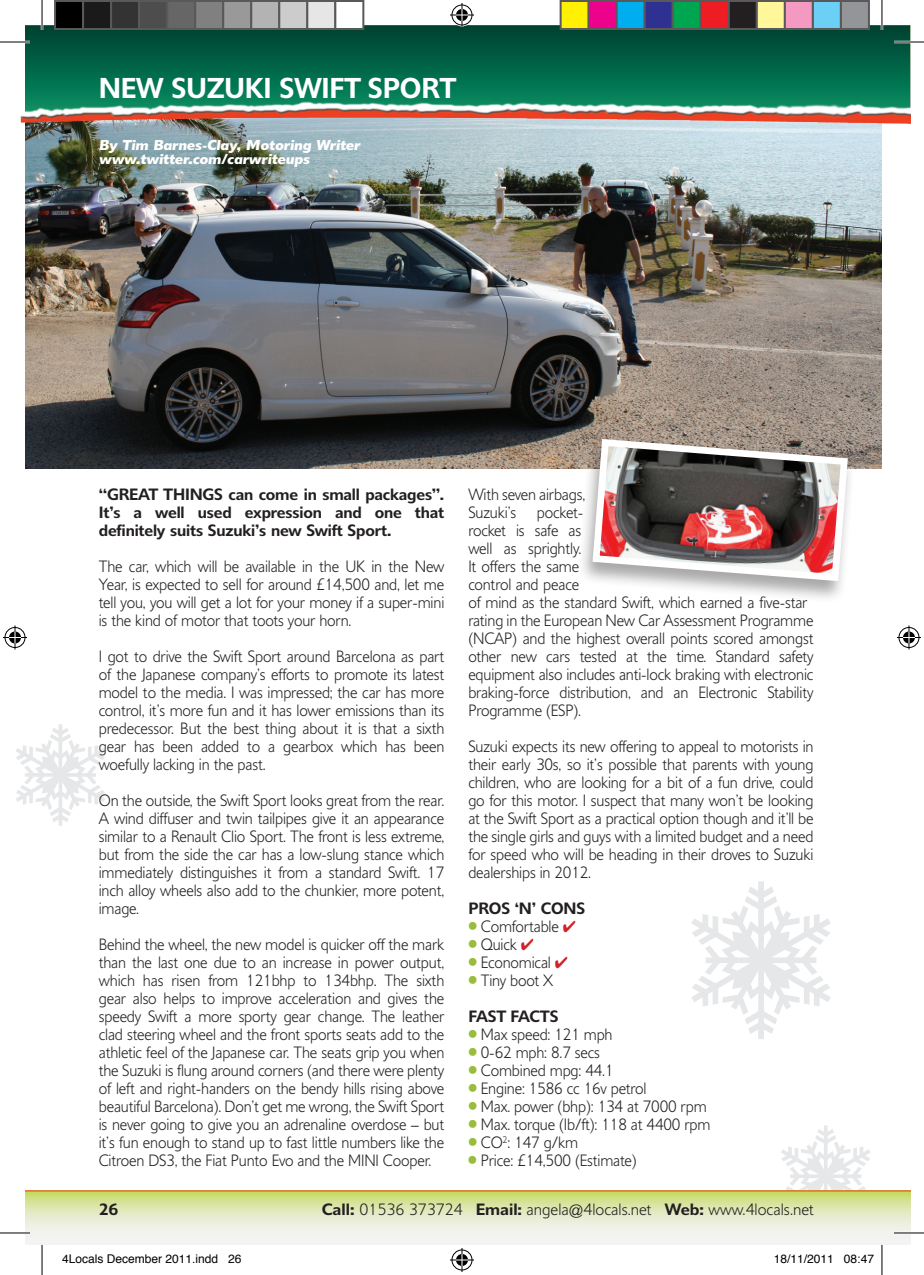
<style>
.page{position:relative;width:924px;height:1275px;background:#fff}
.page>*{position:absolute;margin:0;border:0;box-sizing:border-box;transform-origin:0 0}
.t1{font:600 28px "Delargo DT";letter-spacing:-.01em;color:#fff;scale:.94 1}
.t2{font:300 19.6px "Delargo DT";color:#fff}
.t3{font:600 19.6px "Delargo DT";color:#fff}
.t4{font:300 16px/18px "Delargo DT";letter-spacing:-.01em;color:#231f20;text-align:justify;scale:.96 1}
.t5{font:600 16px/18px "Delargo DT";letter-spacing:-.01em;color:#231f20;text-align:justify;scale:.96 1}
.t6{font:300 16px "Delargo DT";letter-spacing:-.01em;color:#231f20}
.t7{font:600 16px "Delargo DT";letter-spacing:-.01em;color:#231f20;scale:.95 1}
.t8{font:italic 700 14px/14px "Delargo DT";color:#fff}
.t9{font:12px "Helvetica";color:#000}
.s1{font-size:28px}
.s2{font-weight:600}
.s3{color:#98bd3d}
.s4{color:#d42027}
</style>
<div class="page">
<svg style="left:781px;top:1125px;width:89px;height:65px"></svg>
<svg style="left:16px;top:724px;width:89px;height:101px"></svg>
<svg style="left:691px;top:881px;width:139px;height:158px"></svg>
<img style="left:25px;top:146px;width:856px;height:322px">
<div style="left:577px;top:438px;width:278px;height:165px;background:#231f20;opacity:.39"></div>
<img style="left:588px;top:435px;width:263px;height:150px">
<svg style="left:25px;top:1191px;width:884px;height:53px"></svg>
<svg style="left:25px;top:25px;width:884px;height:64px;background:#005d42"></svg>
<hr style="left:25px;top:1190px;width:884px;height:1px;background:#ee3e23">
<img style="left:20px;top:89px;width:889px;height:57px">
<hr style="left:0;top:41px;width:30px;height:2px;background:#fff">
<hr style="left:893px;top:41px;width:30px;height:2px;background:#fff">
<hr style="left:0;top:1231px;width:30px;height:3px;background:#fff">
<hr style="left:893px;top:1231px;width:30px;height:3px;background:#fff">
<hr style="left:41px;top:0;width:2px;height:30px;background:#fff">
<hr style="left:880px;top:0;width:2px;height:30px;background:#fff">
<hr style="left:0;top:42px;width:30px;height:1px;background:#000">
<hr style="left:893px;top:42px;width:30px;height:1px;background:#000">
<hr style="left:0;top:1232px;width:30px;height:1px;background:#000">
<hr style="left:893px;top:1232px;width:30px;height:1px;background:#000">
<hr style="left:42px;top:0;width:1px;height:30px;background:#000">
<hr style="left:42px;top:1245px;width:1px;height:30px;background:#000">
<hr style="left:881px;top:0;width:1px;height:30px;background:#000">
<hr style="left:881px;top:1245px;width:1px;height:30px;background:#000">
<svg style="left:450px;top:3px;width:24px;height:24px"></svg>
<svg style="left:450px;top:1248px;width:24px;height:24px"></svg>
<svg style="left:3px;top:625px;width:24px;height:24px"></svg>
<svg style="left:897px;top:625px;width:23px;height:24px"></svg>
<div style="left:55px;top:1px;width:28px;height:28px;background:#000"></div>
<div style="left:54px;top:0;width:30px;height:30px;border:2px solid #595959"></div>
<div style="left:83px;top:1px;width:28px;height:28px;background:#1a1a1a"></div>
<div style="left:82px;top:0;width:30px;height:30px;border:2px solid #595959"></div>
<div style="left:111px;top:1px;width:28px;height:28px;background:#333"></div>
<div style="left:110px;top:0;width:30px;height:30px;border:2px solid #595959"></div>
<div style="left:139px;top:1px;width:28px;height:28px;background:#4d4d4d"></div>
<div style="left:138px;top:0;width:30px;height:30px;border:2px solid #595959"></div>
<div style="left:167px;top:1px;width:28px;height:28px;background:#666"></div>
<div style="left:166px;top:0;width:30px;height:30px;border:2px solid #595959"></div>
<div style="left:195px;top:1px;width:28px;height:28px;background:#808080"></div>
<div style="left:194px;top:0;width:30px;height:30px;border:2px solid #595959"></div>
<div style="left:223px;top:1px;width:28px;height:28px;background:#999"></div>
<div style="left:222px;top:0;width:30px;height:30px;border:2px solid #595959"></div>
<div style="left:251px;top:1px;width:28px;height:28px;background:#b3b3b3"></div>
<div style="left:250px;top:0;width:30px;height:30px;border:2px solid #595959"></div>
<div style="left:279px;top:1px;width:28px;height:28px;background:#ccc"></div>
<div style="left:278px;top:0;width:30px;height:30px;border:2px solid #595959"></div>
<div style="left:307px;top:1px;width:28px;height:28px;background:#e6e6e6"></div>
<div style="left:306px;top:0;width:30px;height:30px;border:2px solid #595959"></div>
<div style="left:335px;top:1px;width:28px;height:28px;background:#fff"></div>
<div style="left:334px;top:0;width:30px;height:30px;border:2px solid #595959"></div>
<div style="left:560px;top:1px;width:28px;height:28px;background:#fff101"></div>
<div style="left:559px;top:0;width:30px;height:30px;border:2px solid #595959"></div>
<div style="left:588px;top:1px;width:28px;height:28px;background:#ed028c"></div>
<div style="left:587px;top:0;width:30px;height:30px;border:2px solid #595959"></div>
<div style="left:616px;top:1px;width:28px;height:28px;background:#00aeef"></div>
<div style="left:615px;top:0;width:30px;height:30px;border:2px solid #595959"></div>
<div style="left:644px;top:1px;width:28px;height:28px;background:#2e3092"></div>
<div style="left:643px;top:0;width:30px;height:30px;border:2px solid #595959"></div>
<div style="left:672px;top:1px;width:28px;height:28px;background:#00a54f"></div>
<div style="left:671px;top:0;width:30px;height:30px;border:2px solid #595959"></div>
<div style="left:700px;top:1px;width:28px;height:28px;background:#ee1d23"></div>
<div style="left:699px;top:0;width:30px;height:30px;border:2px solid #595959"></div>
<div style="left:728px;top:1px;width:28px;height:28px;background:#231f20"></div>
<div style="left:727px;top:0;width:30px;height:30px;border:2px solid #595959"></div>
<div style="left:756px;top:1px;width:28px;height:28px;background:#fff79a"></div>
<div style="left:755px;top:0;width:30px;height:30px;border:2px solid #595959"></div>
<div style="left:784px;top:1px;width:28px;height:28px;background:#f499c2"></div>
<div style="left:783px;top:0;width:30px;height:30px;border:2px solid #595959"></div>
<div style="left:812px;top:1px;width:28px;height:28px;background:#6bcff6"></div>
<div style="left:811px;top:0;width:30px;height:30px;border:2px solid #595959"></div>
<div style="left:840px;top:1px;width:28px;height:28px;background:#939598"></div>
<div style="left:839px;top:0;width:30px;height:30px;border:2px solid #595959"></div>
<h1 class="t1" style="left:99px;top:71px;width:227px">New Suzuki Swift</h1>
<h1 class="t1" style="left:368px;top:71px;width:36px">Sport</h1>
<p class="t3" style="left:99px;top:79px;width:62px"><span class="s1">H</span>EADIN</p>
<p class="t2" style="left:186px;top:80px;width:116px"><span class="s2">G</span> SUB HEAD</p>
<p class="t8" style="left:99px;top:137px;width:263px">By Tim Barnes-Clay, Motoring Writer www.twitter.com/carwriteups</p>
<p class="t5" style="left:99px;top:485px;width:361px">“GREAT THINGS can come in small packages”.<br>It’s a well used expression and one that definitely suits Suzuki’s new Swift Sport.</p>
<p class="t4" style="left:99px;top:557px;width:361px">The car, which will be available in the UK in the New Year, is expected to sell for around £14,500 and, let me tell you, you will get a lot for your money if a super-mini is the kind of motor that toots your horn.</p>
<p class="t4" style="left:99px;top:647px;width:361px">I got to drive the Swift Sport around Barcelona as part of the Japanese company’s efforts to promote its latest model to the media. I was impressed; the car has more control, it’s more fun and it has lower emissions than its predecessor. But the best thing about it is that a sixth gear has been added to a gearbox which has been woefully lacking in the past.</p>
<p class="t4" style="left:99px;top:791px;width:361px">On the outside, the Swift Sport looks great from the rear.<br>A wind diffuser and twin tailpipes give it an appearance similar to a Renault Clio Sport. The front is less extreme, but from the side the car has a low-slung stance which immediately distinguishes it from a standard Swift. 17 inch alloy wheels also add to the chunkier, more potent, image.</p>
<p class="t4" style="left:99px;top:935px;width:361px">Behind the wheel, the new model is quicker off the mark than the last one due to an increase in power output, which has risen from 121bhp to 134bhp. The sixth gear also helps to improve acceleration and gives the speedy Swift a more sporty gear change. The leather clad steering wheel and the front sports seats add to the athletic feel of the Japanese car. The seats grip you when the Suzuki is flung around corners (and there were plenty of left and right-handers on the bendy hills rising above beautiful Barcelona). Don’t get me wrong, the Swift Sport is never going to give you an adrenaline overdose – but it’s fun enough to stand up to fast little numbers like the Citroen DS3, the Fiat Punto Evo and the MINI Cooper.</p>
<p class="t4" style="left:468px;top:485px;width:123px">With seven airbags,<br>Suzuki’s</p>
<p class="t4" style="left:468px;top:503px;width:361px;text-align:left;text-indent:69px">pocket-<br>rocket is safe as<br>well as sprightly.<br>It offers the same<br>control and peace<br>of mind as the standard Swift, which earned a five-star rating in the European New Car Assessment Programme (NCAP) and the highest overall points scored amongst other new cars tested at the time. Standard safety equipment also includes anti-lock braking with electronic braking-force distribution, and an Electronic Stability Programme (ESP).</p>
<p class="t4" style="left:468px;top:737px;width:361px">Suzuki expects its new offering to appeal to motorists in their early 30s, so it’s possible that parents with young children, who are looking for a bit of a fun drive, could go for this motor. I suspect that many won’t be looking at the Swift Sport as a practical option though and it’ll be the single girls and guys with a limited budget and a need for speed who will be heading in their droves to Suzuki dealerships in 2012.</p>
<p class="t5" style="left:468px;top:899px;width:123px">PROS ‘N’ CONS</p>
<p class="t4" style="left:468px;top:917px;width:113px"><span class="s3">•</span> Comfortable <span class="s4">✔</span></p>
<p class="t4" style="left:468px;top:935px;width:70px"><span class="s3">•</span> Quick <span class="s4">✔</span></p>
<p class="t4" style="left:468px;top:953px;width:105px"><span class="s3">•</span> Economical <span class="s4">✔</span></p>
<p class="t4" style="left:468px;top:971px;width:90px"><span class="s3">•</span> Tiny boot X</p>
<p class="t5" style="left:468px;top:1007px;width:95px">FAST FACTS</p>
<p class="t4" style="left:468px;top:1025px;width:152px"><span class="s3">•</span> Max speed: 121 mph</p>
<p class="t4" style="left:468px;top:1043px;width:139px"><span class="s3">•</span> 0-62 mph: 8.7 secs</p>
<p class="t4" style="left:468px;top:1061px;width:153px"><span class="s3">•</span> Combined mpg: 44.1</p>
<p class="t4" style="left:468px;top:1079px;width:187px"><span class="s3">•</span> Engine: 1586 cc 16v petrol</p>
<p class="t4" style="left:468px;top:1097px;width:250px"><span class="s3">•</span> Max. power (bhp): 134 at 7000 rpm</p>
<p class="t4" style="left:468px;top:1115px;width:254px"><span class="s3">•</span> Max. torque (Ib/ft): 118 at 4400 rpm</p>
<p class="t4" style="left:468px;top:1133px;width:116px"><span class="s3">•</span> CO<sup>2</sup>: 147 g/km</p>
<p class="t4" style="left:468px;top:1151px;width:177px"><span class="s3">•</span> Price: £14,500 (Estimate)</p>
<p class="t7" style="left:99px;top:1199px;width:22px">26</p>
<p class="t6" style="left:321px;top:1199px;width:493px"><span class="s2">Call:</span> 01536 373724 <span class="s2">Email:</span> angela@4locals.net <span class="s2">Web:</span> www.4locals.net</p>
<p class="t9" style="left:62px;top:1250px;width:181px">4Locals December 2011.indd 26</p>
<p class="t9" style="left:773px;top:1250px;width:102px">18/11/2011 08:47</p>
</div>
